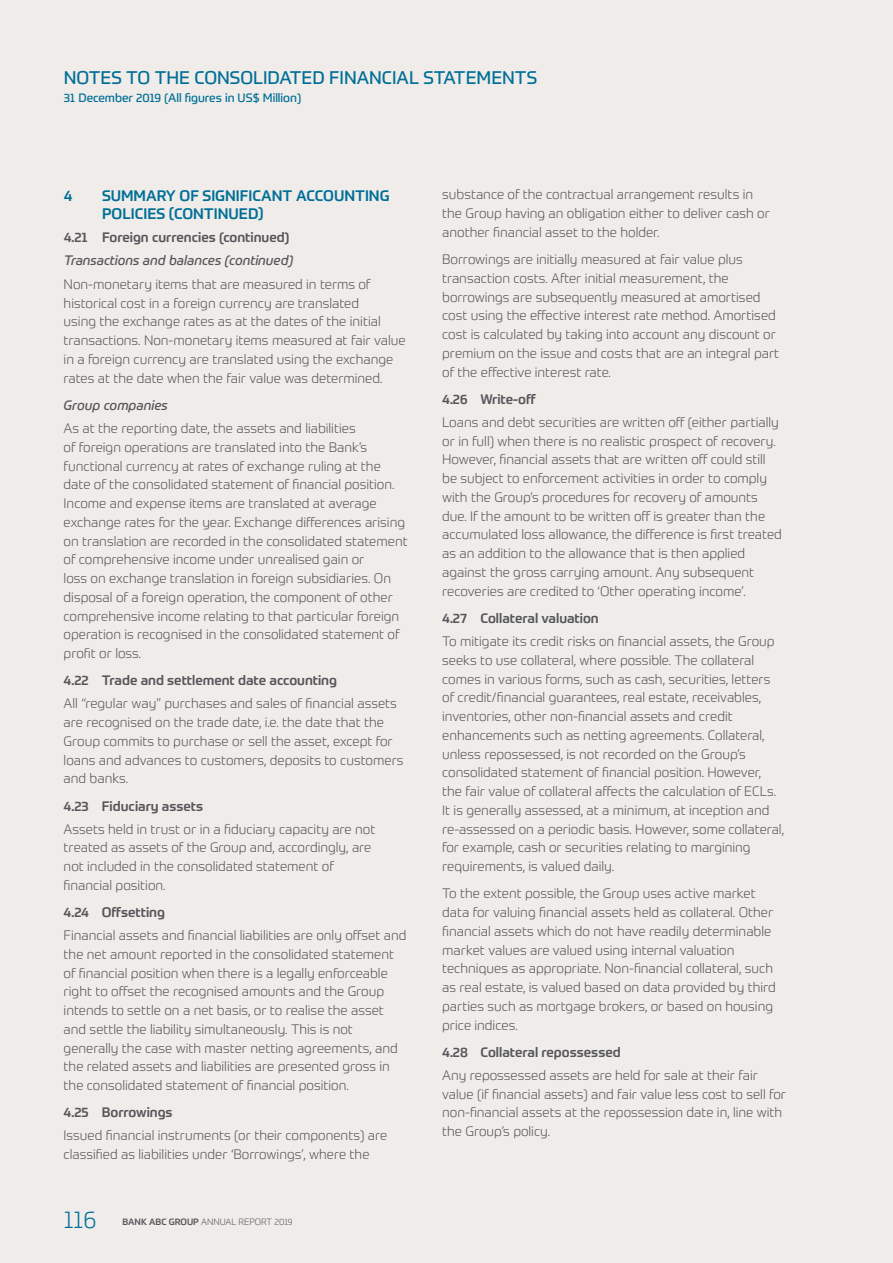
<style>
.page{position:relative;width:893px;height:1263px;background:#efece9}
.page>*{position:absolute;margin:0;border:0;box-sizing:border-box;transform-origin:0 0}
.t1{font:300 24px "Prometo";color:#006f97}
.t2{font:18px "Prometo";color:#006f97}
.t3{font:500 15px/18.8px "Prometo";color:#006f97}
.t4{font:300 13.5px/18.8px "Prometo";color:#55565a}
.t5{font:500 13.5px "Prometo";color:#55565a}
.t6{font:italic 13.5px "Prometo";color:#55565a}
.t7{font:12px "Prometo";color:#006f97}
.t8{font:300 9px "Prometo";color:#55565a}
.s1{font-weight:500}
</style>
<div class="page">
<h2 class="t2" style="left:64px;top:67px;width:475px">NOTES TO THE CONSOLIDATED FINANCIAL STATEMENTS</h2>
<p class="t7" style="left:64px;top:91px;width:239px">31 December 2019 (All figures in US$ Million)</p>
<p class="t3" style="left:64px;top:186px;width:10px">4</p>
<p class="t3" style="left:102px;top:186px;width:289px">SUMMARY OF SIGNIFICANT ACCOUNTING<br>POLICIES (CONTINUED)</p>
<p class="t5" style="left:64px;top:229px;width:227px">4.21 Foreign currencies (continued)</p>
<p class="t6" style="left:64px;top:252px;width:231px">Transactions and balances (continued)</p>
<p class="t4" style="left:64px;top:275px;width:343px">Non-monetary items that are measured in terms of historical cost in a foreign currency are translated<br>using the exchange rates as at the dates of the initial transactions. Non-monetary items measured at fair value in a foreign currency are translated using the exchange rates at the date when the fair value was determined.</p>
<p class="t6" style="left:64px;top:397px;width:106px">Group companies</p>
<p class="t4" style="left:64px;top:419px;width:346px">As at the reporting date, the assets and liabilities<br>of foreign operations are translated into the Bank’s functional currency at rates of exchange ruling at the date of the consolidated statement of financial position.<br>Income and expense items are translated at average exchange rates for the year. Exchange differences arising on translation are recorded in the consolidated statement of comprehensive income under unrealised gain or<br>loss on exchange translation in foreign subsidiaries. On disposal of a foreign operation, the component of other comprehensive income relating to that particular foreign operation is recognised in the consolidated statement of profit or loss.</p>
<p class="t5" style="left:64px;top:672px;width:275px">4.22 Trade and settlement date accounting</p>
<p class="t4" style="left:64px;top:694px;width:341px">All “regular way” purchases and sales of financial assets are recognised on the trade date, i.e. the date that the Group commits to purchase or sell the asset, except for loans and advances to customers, deposits to customers and banks.</p>
<p class="t5" style="left:64px;top:797px;width:141px">4.23 Fiduciary assets</p>
<p class="t4" style="left:64px;top:819px;width:313px">Assets held in trust or in a fiduciary capacity are not treated as assets of the Group and, accordingly, are not included in the consolidated statement of financial position.</p>
<p class="t5" style="left:64px;top:904px;width:103px">4.24 Offsetting</p>
<p class="t4" style="left:64px;top:926px;width:344px">Financial assets and financial liabilities are only offset and the net amount reported in the consolidated statement of financial position when there is a legally enforceable right to offset the recognised amounts and the Group intends to settle on a net basis, or to realise the asset and settle the liability simultaneously. This is not generally the case with master netting agreements, and the related assets and liabilities are presented gross in the consolidated statement of financial position.</p>
<p class="t5" style="left:64px;top:1104px;width:111px">4.25 Borrowings</p>
<p class="t4" style="left:64px;top:1126px;width:325px">Issued financial instruments (or their components) are classified as liabilities under ‘Borrowings’, where the</p>
<h1 class="t1" style="left:64px;top:1205px;width:34px">116</h1>
<p class="t8" style="left:122px;top:1216px;width:172px"><span class="s1">BANK ABC GROUP</span> ANNUAL REPORT 2019</p>
<p class="t4" style="left:442px;top:185px;width:329px">substance of the contractual arrangement results in the Group having an obligation either to deliver cash or another financial asset to the holder.</p>
<p class="t4" style="left:442px;top:250px;width:339px">Borrowings are initially measured at fair value plus transaction costs. After initial measurement, the borrowings are subsequently measured at amortised cost using the effective interest rate method. Amortised cost is calculated by taking into account any discount or premium on the issue and costs that are an integral part of the effective interest rate.</p>
<p class="t5" style="left:442px;top:391px;width:95px">4.26 Write-off</p>
<p class="t4" style="left:442px;top:413px;width:341px">Loans and debt securities are written off (either partially or in full) when there is no realistic prospect of recovery.<br>However, financial assets that are written off could still be subject to enforcement activities in order to comply with the Group’s procedures for recovery of amounts due. If the amount to be written off is greater than the accumulated loss allowance, the difference is first treated as an addition to the allowance that is then applied against the gross carrying amount. Any subsequent recoveries are credited to ‘Other operating income’.</p>
<p class="t5" style="left:442px;top:610px;width:158px">4.27 Collateral valuation</p>
<p class="t4" style="left:442px;top:632px;width:343px">To mitigate its credit risks on financial assets, the Group seeks to use collateral, where possible. The collateral comes in various forms, such as cash, securities, letters of credit/financial guarantees, real estate, receivables, inventories, other non-financial assets and credit enhancements such as netting agreements. Collateral, unless repossessed, is not recorded on the Group’s consolidated statement of financial position. However, the fair value of collateral affects the calculation of ECLs.<br>It is generally assessed, at a minimum, at inception and re-assessed on a periodic basis. However, some collateral, for example, cash or securities relating to margining requirements, is valued daily.</p>
<p class="t4" style="left:442px;top:884px;width:335px">To the extent possible, the Group uses active market data for valuing financial assets held as collateral. Other financial assets which do not have readily determinable market values are valued using internal valuation techniques as appropriate. Non-financial collateral, such as real estate, is valued based on data provided by third parties such as mortgage brokers, or based on housing price indices.</p>
<p class="t5" style="left:442px;top:1044px;width:180px">4.28 Collateral repossessed</p>
<p class="t4" style="left:442px;top:1065px;width:345px">Any repossessed assets are held for sale at their fair value (if financial assets) and fair value less cost to sell for non-financial assets at the repossession date in, line with the Group’s policy.</p>
</div>
